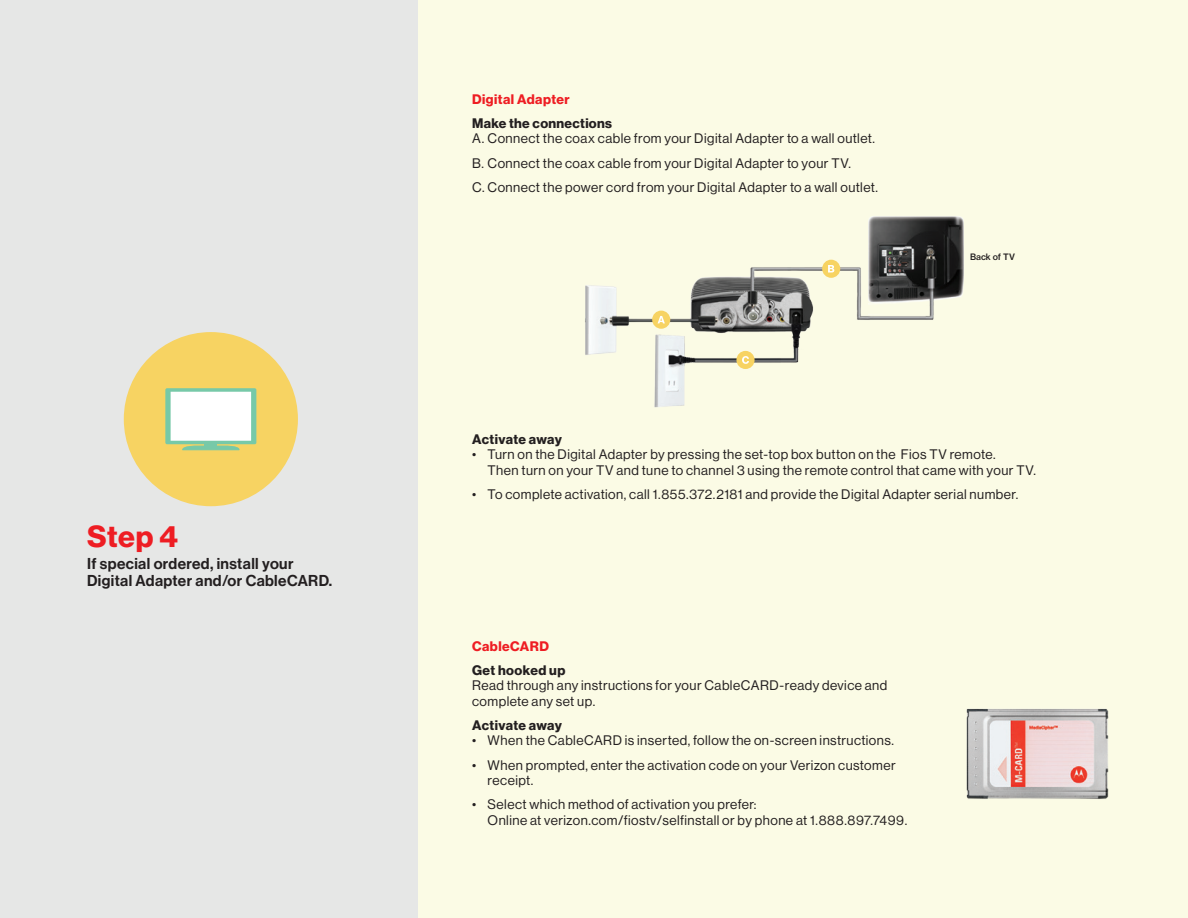
<style>
.page{position:relative;width:1188px;height:918px;background:#fff}
.page>*{position:absolute;margin:0;border:0;box-sizing:border-box;transform-origin:0 0}
.t1{font:30px "N Haas Grotesk DS Std 75 Bd";color:#ee1d23}
.t2{font:15.45px/17.4px "N Haas Grotesk DS Std 65 Md";letter-spacing:.025em;color:#231f20}
.Numbered_Steps{font:13.5px/15.5px "N Haas Grotesk DS Std 55 Rg";letter-spacing:.035em;color:#231f20}
.Number_List_1{font:13.5px/15.5px "N Haas Grotesk DS Std 55 Rg";letter-spacing:.035em;color:#231f20}
.Numbered_Steps-2{font:13.5px "N Haas Grotesk DS Std 75 Bd";letter-spacing:.02em;color:#231f20}
.t3{font:13.5px "N Haas Grotesk DS Std 75 Bd";letter-spacing:.035em;color:#ee1d23}
.t4{font:8.7px "N Haas Grotesk TX Std 65 Md";letter-spacing:-.01em;color:#231f20}
.s1{font-family:"N Haas Grotesk DS Std 75 Bd"}
</style>
<div class="page">
<div style="left:0;top:0;width:418px;height:918px;background:#e6e7e6"></div>
<div style="left:418px;top:0;width:770px;height:918px;background:#fbfbe5"></div>
<img style="left:966px;top:708px;width:143px;height:91px">
<div style="left:124px;top:332px;width:174px;height:174px;background:#f7d362;border-radius:50%"></div>
<svg style="left:165px;top:388px;width:91px;height:62px;background:#ddefe0"></svg>
<img style="left:585px;top:216px;width:379px;height:192px">
<div style="left:652px;top:311px;width:18px;height:18px;background:#f7d362;border-radius:50%"></div>
<svg style="left:658px;top:316px;width:7px;height:7px"></svg>
<div style="left:822px;top:260px;width:18px;height:18px;background:#f7d362;border-radius:50%"></div>
<svg style="left:828px;top:265px;width:6px;height:8px"></svg>
<div style="left:736px;top:351px;width:19px;height:18px;background:#f7d362;border-radius:50%"></div>
<svg style="left:742px;top:356px;width:7px;height:8px"></svg>
<p class="t1" style="left:87px;top:519px;width:92px">Step 4</p>
<p class="t2" style="left:87px;top:555px;width:247px">If special ordered, install your<br>Digital Adapter and/or CableCARD.</p>
<p class="t3" style="left:472px;top:91px;width:99px">Digital Adapter</p>
<p class="Numbered_Steps" style="left:472px;top:116px;width:404px"><span class="s1">Make the connections<br></span>A. Connect the coax cable from your Digital Adapter to a wall outlet.</p>
<p class="Numbered_Steps" style="left:472px;top:155px;width:380px">B. Connect the coax cable from your Digital Adapter to your TV.</p>
<p class="Numbered_Steps" style="left:472px;top:179px;width:407px">C. Connect the power cord from your Digital Adapter to a wall outlet.</p>
<p class="t4" style="left:970px;top:251px;width:46px">Back of TV</p>
<p class="Numbered_Steps-2" style="left:472px;top:431px;width:91px">Activate away</p>
<p class="Numbered_Steps" style="left:488px;top:447px;width:550px;text-indent:-15px">• Turn on the Digital Adapter by pressing the set-top box button on the Fios TV remote.<br>Then turn on your TV and tune to channel 3 using the remote control that came with your TV.</p>
<p class="Number_List_1" style="left:472px;top:487px;width:548px">• To complete activation, call 1.855.372.2181 and provide the Digital Adapter serial number.</p>
<p class="t3" style="left:472px;top:638px;width:78px">CableCARD</p>
<p class="Numbered_Steps" style="left:472px;top:662px;width:417px"><span class="s1">Get hooked up<br></span>Read through any instructions for your CableCARD-ready device and complete any set up.</p>
<p class="Numbered_Steps-2" style="left:472px;top:717px;width:91px">Activate away</p>
<p class="Numbered_Steps" style="left:472px;top:733px;width:424px">• When the CableCARD is inserted, follow the on-screen instructions.</p>
<p class="Number_List_1" style="left:488px;top:757px;width:410px;text-indent:-15px">• When prompted, enter the activation code on your Verizon customer receipt.</p>
<p class="Number_List_1" style="left:488px;top:797px;width:421px;text-indent:-15px">• Select which method of activation you prefer:<br>Online at verizon.com/fiostv/selfinstall or by phone at 1.888.897.7499.</p>
</div>
